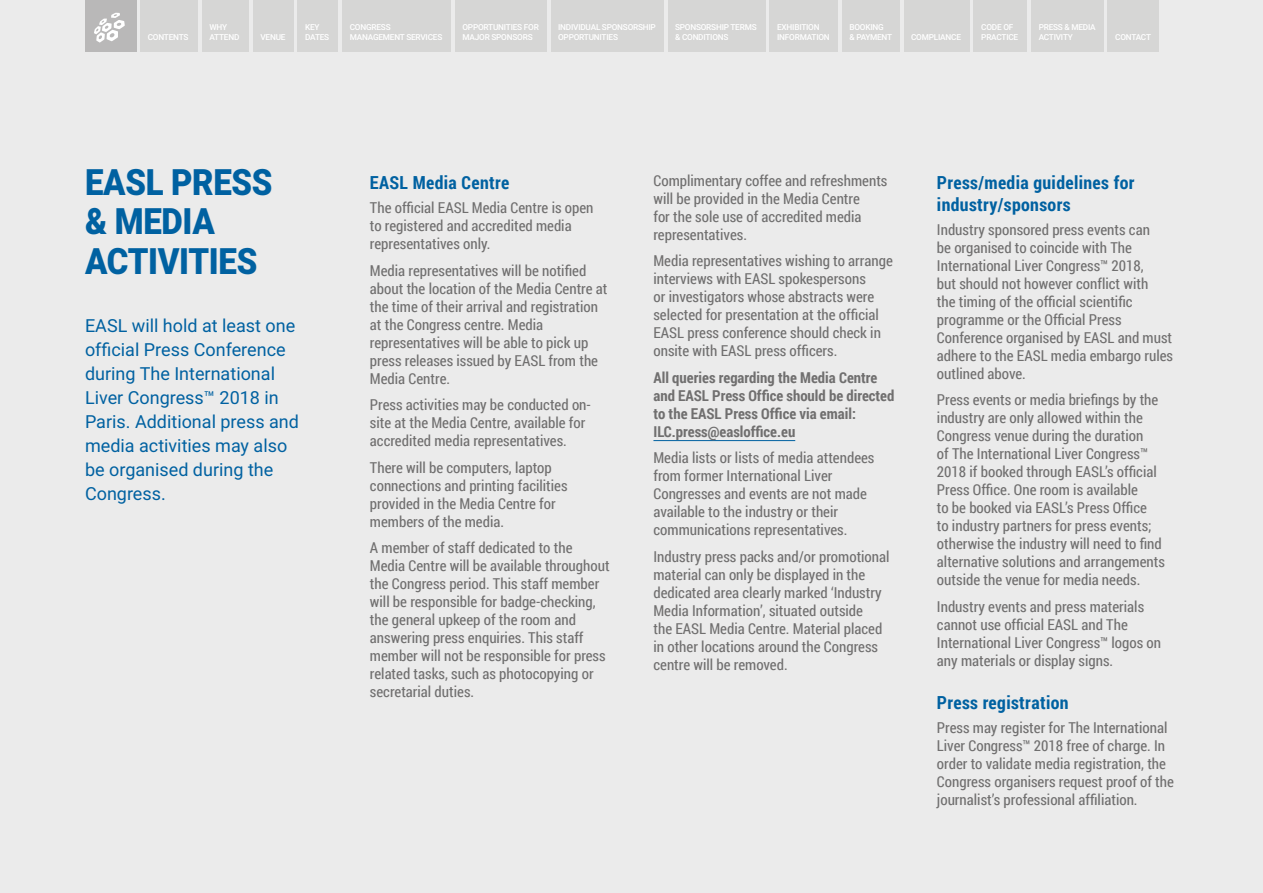
<style>
.page{position:relative;width:1263px;height:893px;background:#ebebeb}
.page>*{position:absolute;margin:0;border:0;box-sizing:border-box;transform-origin:0 0}
.t1{font:900 36.3px/39.6px "Roboto";letter-spacing:-.01em;color:#0061a1;scale:.91 1}
.t2{font:18px/24px "Roboto";color:#0061a1}
.t3{font:700 18px/21.6px "Roboto Condensed";letter-spacing:.02em;color:#0061a1}
.t4{font:15px/18px "Roboto Condensed";color:#706f6f}
.t5{font:700 15px/18px "Roboto Condensed";color:#706f6f}
.t6{font:500 8.25px/9.9px "Roboto";letter-spacing:-.025em;color:#fff}
</style>
<div class="page">
<div style="left:551px;top:0;width:112px;height:51px;background:#d6d6d5"></div>
<div style="left:668px;top:0;width:97px;height:51px;background:#d6d6d5"></div>
<div style="left:842px;top:0;width:57px;height:51px;background:#d6d6d5"></div>
<div style="left:904px;top:0;width:65px;height:51px;background:#d6d6d5"></div>
<div style="left:974px;top:0;width:53px;height:51px;background:#d6d6d5"></div>
<div style="left:1031px;top:0;width:72px;height:51px;background:#d6d6d5"></div>
<div style="left:1108px;top:0;width:51px;height:51px;background:#d6d6d5"></div>
<div style="left:140px;top:0;width:58px;height:51px;background:#d6d6d5"></div>
<div style="left:202px;top:0;width:47px;height:51px;background:#d6d6d5"></div>
<div style="left:253px;top:0;width:40px;height:51px;background:#d6d6d5"></div>
<div style="left:298px;top:0;width:40px;height:51px;background:#d6d6d5"></div>
<div style="left:342px;top:0;width:109px;height:51px;background:#d6d6d5"></div>
<div style="left:455px;top:0;width:91px;height:51px;background:#d6d6d5"></div>
<div style="left:770px;top:0;width:68px;height:51px;background:#d6d6d5"></div>
<div style="left:85px;top:0;width:51px;height:51px;background:#b9b8b8"></div>
<hr style="left:653px;top:440px;width:142px;height:1px;background:#0061a1">
<svg style="left:94px;top:13px;width:31px;height:30px"></svg>
<p class="t6" style="left:209px;top:22px;width:31px">WHY<br>ATTEND</p>
<p class="t6" style="left:260px;top:32px;width:27px">VENUE</p>
<p class="t6" style="left:305px;top:22px;width:26px">KEY<br>DATES</p>
<p class="t6" style="left:350px;top:22px;width:94px">CONGRESS<br>MANAGEMENT SERVICES</p>
<p class="t6" style="left:462px;top:22px;width:78px">OPPORTUNITIES FOR<br>MAJOR SPONSORS</p>
<p class="t6" style="left:777px;top:22px;width:54px">EXHIBITION<br>INFORMATION</p>
<p class="t6" style="left:558px;top:22px;width:99px">INDIVIDUAL SPONSORSHIP<br>OPPORTUNITIES</p>
<p class="t6" style="left:675px;top:22px;width:83px">SPONSORSHIP TERMS &amp; CONDITIONS</p>
<p class="t6" style="left:849px;top:22px;width:44px">BOOKING<br>&amp; PAYMENT</p>
<p class="t6" style="left:911px;top:32px;width:51px">COMPLIANCE</p>
<p class="t6" style="left:981px;top:22px;width:39px">CODE OF<br>PRACTICE</p>
<p class="t6" style="left:1039px;top:22px;width:59px">PRESS &amp; MEDIA</p>
<p class="t6" style="left:148px;top:32px;width:42px">CONTENTS</p>
<p class="t6" style="left:1039px;top:32px;width:36px">ACTIVITY</p>
<p class="t6" style="left:1115px;top:32px;width:37px">CONTACT</p>
<h1 class="t1" style="left:85px;top:161px;width:208px">EASL PRESS &amp; MEDIA<br>ACTIVITIES</h1>
<p class="t2" style="left:85px;top:313px;width:215px">EASL will hold at least one official Press Conference during The International<br>Liver Congress™ 2018 in<br>Paris. Additional press and media activities may also be organised during the<br>Congress.</p>
<p class="t3" style="left:370px;top:171px;width:141px">EASL Media Centre</p>
<p class="t4" style="left:370px;top:198px;width:225px">The official EASL Media Centre is open to registered and accredited media representatives only.</p>
<p class="t4" style="left:370px;top:261px;width:239px">Media representatives will be notified about the location of the Media Centre at the time of their arrival and registration at the Congress centre. Media representatives will be able to pick up press releases issued by EASL from the Media Centre.</p>
<p class="t4" style="left:370px;top:395px;width:222px">Press activities may be conducted on&shy;site at the Media Centre, available for accredited media representatives.</p>
<p class="t4" style="left:370px;top:458px;width:199px">There will be computers, laptop connections and printing facilities provided in the Media Centre for members of the media.</p>
<p class="t4" style="left:370px;top:538px;width:241px">A member of staff dedicated to the Media Centre will be available throughout the Congress period. This staff member will be responsible for badge-checking, the general upkeep of the room and answering press enquiries. This staff member will not be responsible for press related tasks, such as photocopying or secretarial duties.</p>
<p class="t4" style="left:653px;top:171px;width:235px">Complimentary coffee and refreshments will be provided in the Media Centre<br>for the sole use of accredited media representatives.</p>
<p class="t4" style="left:653px;top:251px;width:241px">Media representatives wishing to arrange interviews with EASL spokespersons<br>or investigators whose abstracts were selected for presentation at the official EASL press conference should check in onsite with EASL press officers.</p>
<p class="t5" style="left:653px;top:368px;width:242px">All queries regarding the Media Centre and EASL Press Office should be directed to the EASL Press Office via email:<br>ILC.press@easloffice.eu</p>
<p class="t4" style="left:653px;top:448px;width:222px">Media lists or lists of media attendees from former International Liver Congresses and events are not made available to the industry or their communications representatives.</p>
<p class="t4" style="left:653px;top:547px;width:238px">Industry press packs and/or promotional material can only be displayed in the dedicated area clearly marked ‘Industry Media Information’, situated outside<br>the EASL Media Centre. Material placed in other locations around the Congress centre will be removed.</p>
<p class="t3" style="left:937px;top:171px;width:199px">Press/media guidelines for industry/sponsors</p>
<p class="t4" style="left:937px;top:220px;width:238px">Industry sponsored press events can<br>be organised to coincide with The International Liver Congress™ 2018,<br>but should not however conflict with<br>the timing of the official scientific programme or the Official Press Conference organised by EASL and must adhere to the EASL media embargo rules outlined above.</p>
<p class="t4" style="left:937px;top:391px;width:229px">Press events or media briefings by the industry are only allowed within the Congress venue during the duration<br>of The International Liver Congress™ 2018 if booked through EASL’s official Press Office. One room is available<br>to be booked via EASL’s Press Office<br>to industry partners for press events; otherwise the industry will need to find alternative solutions and arrangements outside the venue for media needs.</p>
<p class="t4" style="left:937px;top:597px;width:226px">Industry events and press materials cannot use official EASL and The International Liver Congress™ logos on any materials or display signs.</p>
<p class="t3" style="left:937px;top:691px;width:133px">Press registration</p>
<p class="t4" style="left:937px;top:718px;width:239px">Press may register for The International Liver Congress™ 2018 free of charge. In order to validate media registration, the Congress organisers request proof of the journalist’s professional affiliation.</p>
</div>
